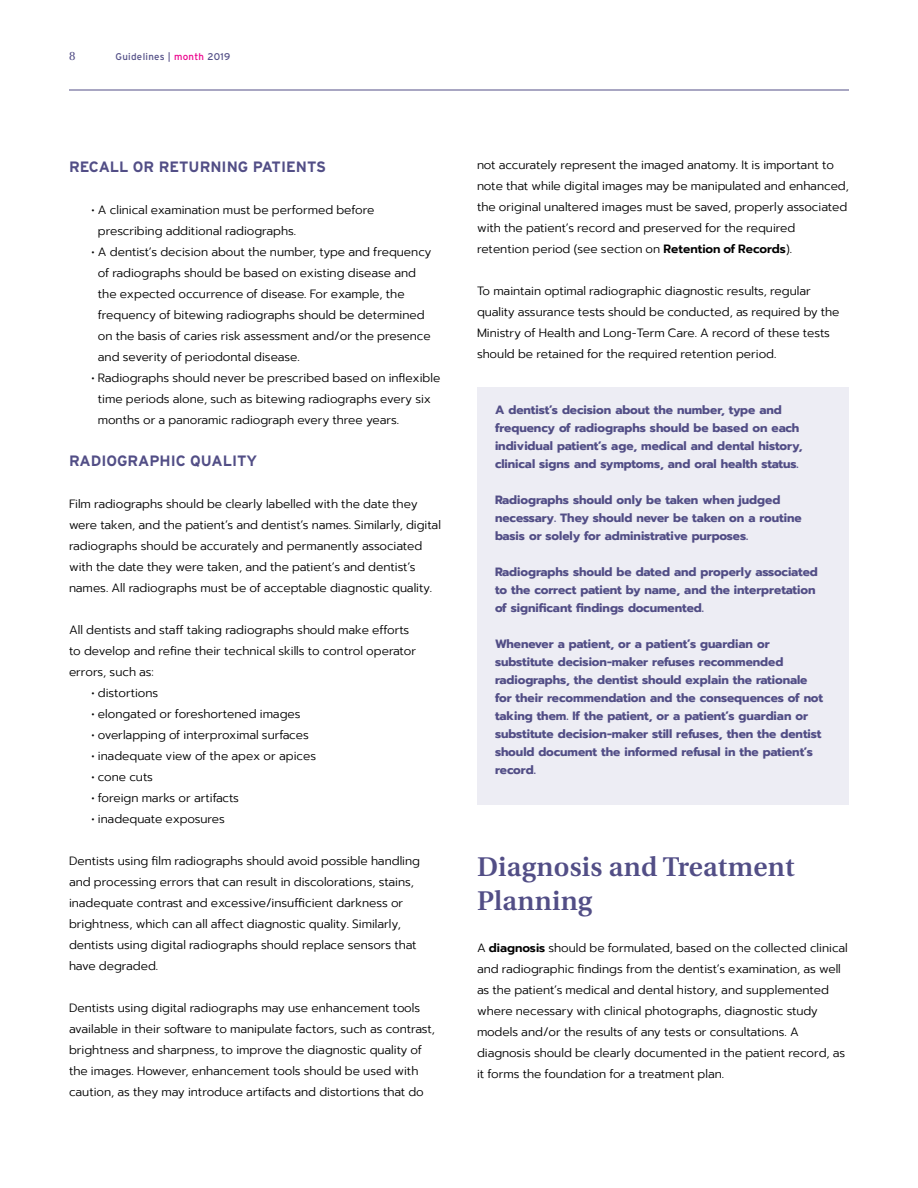
<style>
.page{position:relative;width:918px;height:1188px;background:#fff}
.page>*{position:absolute;margin:0;border:0;box-sizing:border-box;transform-origin:0 0}
.t1{font:600 27px/34.5px "Utopia";letter-spacing:.01em;color:#524e86}
.t2{font:700 15px "Interstate";color:#524e86}
.t3{font:300 12px/21px "Prompt";color:#000}
.t4{font:700 12px/18px "Prompt";letter-spacing:-.005em;color:#524e86}
.t5{font:12px "Utopia";color:#524e86}
.t6{font:9.75px "Interstate";letter-spacing:.03em;color:#524e86}
.s1{color:#ec008c}
.s2{font-weight:600}
</style>
<div class="page">
<hr style="left:69px;top:90px;width:780px;height:1px;background:#524e86">
<div style="left:477px;top:387px;width:372px;height:417px;background:#ededf4"></div>
<p class="t5" style="left:69px;top:49px;width:8px">8</p>
<p class="t6" style="left:116px;top:51px;width:116px">Guidelines | <span class="s1">month</span> 2019</p>
<p class="t2" style="left:69px;top:159px;width:259px">RECALL OR RETURNING PATIENTS</p>
<p class="t3" style="left:98px;top:200px;width:278px;text-indent:-6px">• A clinical examination must be performed before prescribing additional radiographs.</p>
<p class="t3" style="left:98px;top:242px;width:335px;text-indent:-6px">• A dentist’s decision about the number, type and frequency of radiographs should be based on existing disease and the expected occurrence of disease. For example, the frequency of bitewing radiographs should be determined on the basis of caries risk assessment and/or the presence and severity of periodontal disease.</p>
<p class="t3" style="left:98px;top:368px;width:344px;text-indent:-6px">• Radiographs should never be prescribed based on inflexible time periods alone, such as bitewing radiographs every six months or a panoramic radiograph every three years.</p>
<p class="t2" style="left:69px;top:453px;width:190px">RADIOGRAPHIC QUALITY</p>
<p class="t3" style="left:69px;top:494px;width:374px">Film radiographs should be clearly labelled with the date they were taken, and the patient’s and dentist’s names. Similarly, digital radiographs should be accurately and permanently associated with the date they were taken, and the patient’s and dentist’s names. All radiographs must be of acceptable diagnostic quality.</p>
<p class="t3" style="left:69px;top:620px;width:349px">All dentists and staff taking radiographs should make efforts to develop and refine their technical skills to control operator errors, such as:</p>
<p class="t3" style="left:92px;top:683px;width:68px">• distortions</p>
<p class="t3" style="left:92px;top:704px;width:211px">• elongated or foreshortened images</p>
<p class="t3" style="left:92px;top:725px;width:219px">• overlapping of interproximal surfaces</p>
<p class="t3" style="left:92px;top:746px;width:226px">• inadequate view of the apex or apices</p>
<p class="t3" style="left:92px;top:767px;width:63px">• cone cuts</p>
<p class="t3" style="left:92px;top:788px;width:149px">• foreign marks or artifacts</p>
<p class="t3" style="left:92px;top:809px;width:135px">• inadequate exposures</p>
<p class="t3" style="left:69px;top:851px;width:353px">Dentists using film radiographs should avoid possible handling and processing errors that can result in discolorations, stains, inadequate contrast and excessive/insufficient darkness or brightness, which can all affect diagnostic quality. Similarly, dentists using digital radiographs should replace sensors that have degraded.</p>
<p class="t3" style="left:69px;top:998px;width:367px">Dentists using digital radiographs may use enhancement tools available in their software to manipulate factors, such as contrast, brightness and sharpness, to improve the diagnostic quality of the images. However, enhancement tools should be used with caution, as they may introduce artifacts and distortions that do</p>
<p class="t3" style="left:477px;top:155px;width:373px">not accurately represent the imaged anatomy. It is important to note that while digital images may be manipulated and enhanced, the original unaltered images must be saved, properly associated with the patient’s record and preserved for the required retention period (see section on <span class="s2">Retention of Records</span>).</p>
<p class="t3" style="left:477px;top:281px;width:364px">To maintain optimal radiographic diagnostic results, regular quality assurance tests should be conducted, as required by the Ministry of Health and Long-Term Care. A record of these tests should be retained for the required retention period.</p>
<p class="t4" style="left:495px;top:400px;width:309px">A dentist’s decision about the number, type and frequency of radiographs should be based on each individual patient’s age, medical and dental history, clinical signs and symptoms, and oral health status.</p>
<p class="t4" style="left:495px;top:490px;width:308px">Radiographs should only be taken when judged necessary. They should never be taken on a routine basis or solely for administrative purposes.</p>
<p class="t4" style="left:495px;top:562px;width:324px">Radiographs should be dated and properly associated to the correct patient by name, and the interpretation of significant findings documented.</p>
<p class="t4" style="left:495px;top:634px;width:330px">Whenever a patient, or a patient’s guardian or substitute decision-maker refuses recommended radiographs, the dentist should explain the rationale for their recommendation and the consequences of not taking them. If the patient, or a patient’s guardian or substitute decision-maker still refuses, then the dentist should document the informed refusal in the patient’s record.</p>
<h1 class="t1" style="left:477px;top:850px;width:319px">Diagnosis and Treatment<br>Planning</h1>
<p class="t3" style="left:477px;top:938px;width:372px">A <span class="s2">diagnosis</span> should be formulated, based on the collected clinical and radiographic findings from the dentist’s examination, as well as the patient’s medical and dental history, and supplemented where necessary with clinical photographs, diagnostic study models and/or the results of any tests or consultations. A diagnosis should be clearly documented in the patient record, as it forms the foundation for a treatment plan.</p>
</div>
